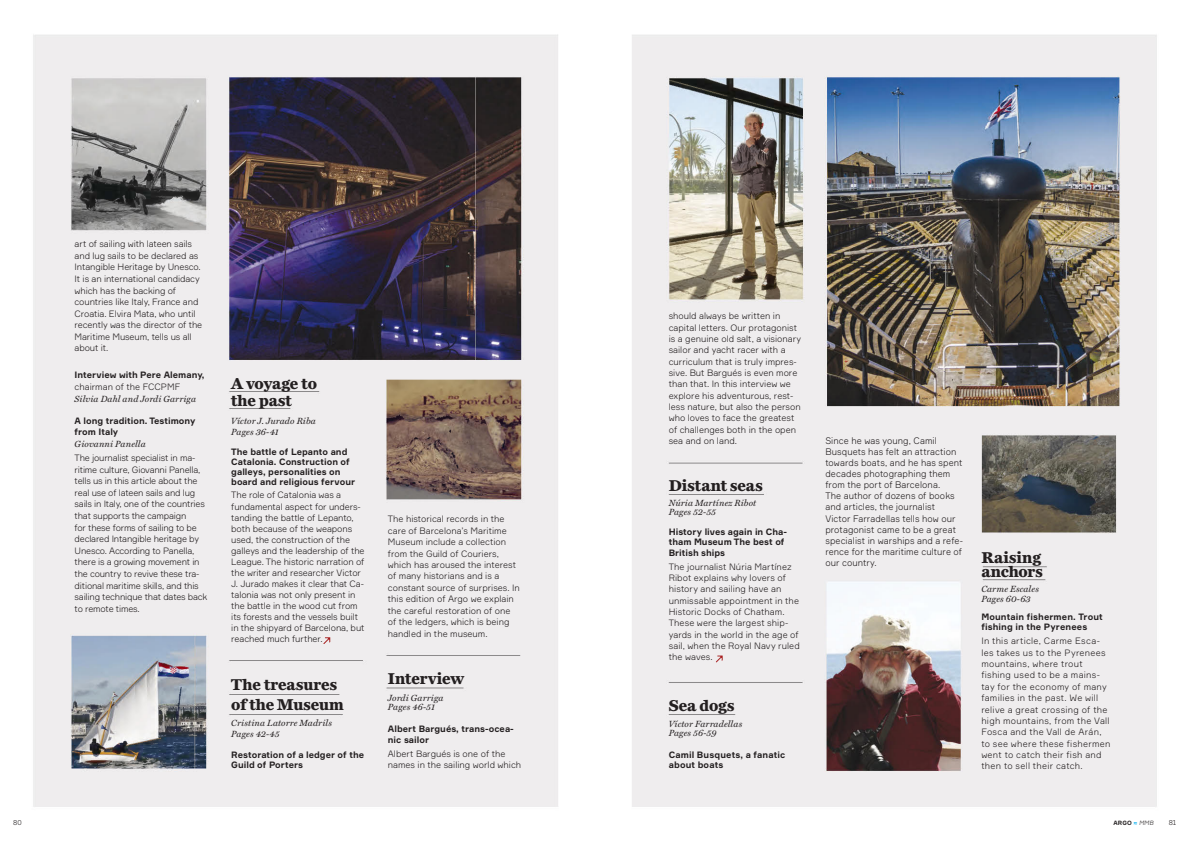
<style>
.page{position:relative;width:1190px;height:842px;background:#fff}
.page>*{position:absolute;margin:0;border:0;box-sizing:border-box;transform-origin:0 0}
.t1{font:700 16px/17px "Miller Daily One";letter-spacing:.005em;color:#231f20}
.t2{font:300 9.3px/11.1px "Formular";letter-spacing:.01em;color:#231f20}
.t3{font:300 9px/11.3px "Formular";color:#231f20}
.t4{font:300 9px/11.6px "Formular";letter-spacing:-.02em;color:#231f20}
.t5{font:700 9px/10px "Formular";color:#231f20}
.t6{font:300 9px/11.3px "Formular";letter-spacing:.03em;color:#231f20}
.t7{font:italic 9px/9.3px "Miller Text";letter-spacing:.01em;color:#231f20}
.t8{font:300 7px "Formular";color:#231f20}
.t9{font:700 6px "Formular";color:#231f20}
.s1{color:#00aeef}
.s2{font-weight:300;font-style:italic}
</style>
<div class="page">
<img style="left:33px;top:34px;width:1124px;height:773px">
<p class="t3" style="left:75px;top:238px;width:129px;line-height:11.6px">art of sailing with lateen sails and lug sails to be declared as<br>Intangible Heritage by Unesco.<br>It is an international candidacy which has the backing of countries like Italy, France and<br>Croatia. Elvira Mata, who until recently was the director of the<br>Maritime Museum, tells us all about it.</p>
<p class="t5" style="left:75px;top:370px;width:131px">Interview with Pere Alemany,</p>
<p class="t3" style="left:75px;top:380px;width:107px">chairman of the FCCPMF</p>
<p class="t7" style="left:75px;top:394px;width:123px">Silvia Dahl and Jordi Garriga</p>
<p class="t5" style="left:75px;top:415px;width:122px;line-height:10.6px">A long tradition. Testimony from Italy</p>
<p class="t7" style="left:75px;top:438px;width:73px">Giovanni Panella</p>
<p class="t4" style="left:75px;top:451px;width:134px">The journalist specialist in ma&shy;ritime culture, Giovanni Panella, tells us in this article about the real use of lateen sails and lug sails in Italy, one of the countries that supports the campaign<br>for these forms of sailing to be declared Intangible heritage by<br>Unesco. According to Panella, there is a growing movement in the country to revive these tra&shy;ditional maritime skills, and this sailing technique that dates back to remote times.</p>
<h1 class="t1" style="left:231px;top:374px;width:87px">A voyage to the past</h1>
<p class="t7" style="left:231px;top:414px;width:86px;line-height:11px">Víctor J. Jurado Riba<br>Pages 36-41</p>
<p class="t5" style="left:231px;top:446px;width:125px">The battle of Lepanto and<br>Catalonia. Construction of galleys, personalities on board and religious fervour</p>
<p class="t3" style="left:231px;top:489px;width:135px;line-height:11px">The role of Catalonia was a fundamental aspect for unders&shy;tanding the battle of Lepanto, both because of the weapons used, the construction of the galleys and the leadership of the<br>League. The historic narration of the writer and researcher Victor<br>J. Jurado makes it clear that Ca&shy;talonia was not only present in the battle in the wood cut from its forests and the vessels built in the shipyard of Barcelona, but reached much further.</p>
<h1 class="t1" style="left:231px;top:674px;width:114px;line-height:20px">The treasures of the Museum</h1>
<p class="t7" style="left:231px;top:717px;width:102px;line-height:11px">Cristina Latorre Madrils<br>Pages 42-45</p>
<p class="t5" style="left:231px;top:749px;width:134px">Restoration of a ledger of the<br>Guild of Porters</p>
<p class="t3" style="left:388px;top:512px;width:133px">The historical records in the care of Barcelona’s Maritime<br>Museum include a collection from the Guild of Couriers, which has aroused the interest of many historians and is a constant source of surprises. In this edition of Argo we explain the careful restoration of one of the ledgers, which is being handled in the museum.</p>
<h1 class="t1" style="left:388px;top:669px;width:78px">Interview</h1>
<p class="t7" style="left:388px;top:692px;width:57px">Jordi Garriga<br>Pages 46-51</p>
<p class="t5" style="left:388px;top:723px;width:127px;line-height:10.4px">Albert Bargués, trans-ocea&shy;nic sailor</p>
<p class="t3" style="left:388px;top:747px;width:135px">Albert Bargués is one of the names in the sailing world which</p>
<p class="t3" style="left:668px;top:310px;width:134px">should always be written in capital letters. Our protagonist is a genuine old salt, a visionary sailor and yacht racer with a curriculum that is truly impres&shy;sive. But Bargués is even more than that. In this interview we explore his adventurous, rest&shy;less nature, but also the person who loves to face the greatest of challenges both in the open sea and on land.</p>
<h1 class="t1" style="left:668px;top:476px;width:95px">Distant seas</h1>
<p class="t7" style="left:668px;top:498px;width:89px">Núria Martínez Ribot<br>Pages 52-55</p>
<p class="t5" style="left:668px;top:526px;width:120px">History lives again in Cha&shy;tham Museum The best of<br>British ships</p>
<p class="t3" style="left:668px;top:560px;width:133px">The journalist Núria Martínez<br>Ribot explains why lovers of history and sailing have an unmissable appointment in the<br>Historic Docks of Chatham.<br>These were the largest ship&shy;yards in the world in the age of sail, when the Royal Navy ruled the waves.</p>
<h1 class="t1" style="left:668px;top:696px;width:67px">Sea dogs</h1>
<p class="t7" style="left:668px;top:718px;width:75px">Víctor Farradellas<br>Pages 56-59</p>
<p class="t5" style="left:668px;top:748px;width:118px">Camil Busquets, a fanatic about boats</p>
<p class="t2" style="left:825px;top:434px;width:139px">Since he was young, Camil<br>Busquets has felt an attraction towards boats, and he has spent decades photographing them from the port of Barcelona.<br>The author of dozens of books and articles, the journalist<br>Victor Farradellas tells how our protagonist came to be a great specialist in warships and a refe&shy;rence for the maritime culture of our country.</p>
<h1 class="t1" style="left:981px;top:550px;width:63px;line-height:13.3px">Raising anchors</h1>
<p class="t7" style="left:981px;top:583px;width:59px;line-height:10.3px">Carme Escales<br>Pages 60-63</p>
<p class="t5" style="left:981px;top:611px;width:123px;line-height:10.3px">Mountain fishermen. Trout fishing in the Pyrenees</p>
<p class="t6" style="left:981px;top:635px;width:131px">In this article, Carme Esca&shy;les takes us to the Pyrenees mountains, where trout fishing used to be a mains&shy;tay for the economy of many families in the past. We will relive a great crossing of the high mountains, from the Vall<br>Fosca and the Vall de Arán, to see where these fishermen went to catch their fish and then to sell their catch.</p>
<p class="t8" style="left:13px;top:817px;width:10px">80</p>
<p class="t9" style="left:1113px;top:818px;width:42px">ARGO <span class="s1">≈</span> <span class="s2">MMB</span></p>
<p class="t8" style="left:1168px;top:817px;width:9px">81</p>
</div>
